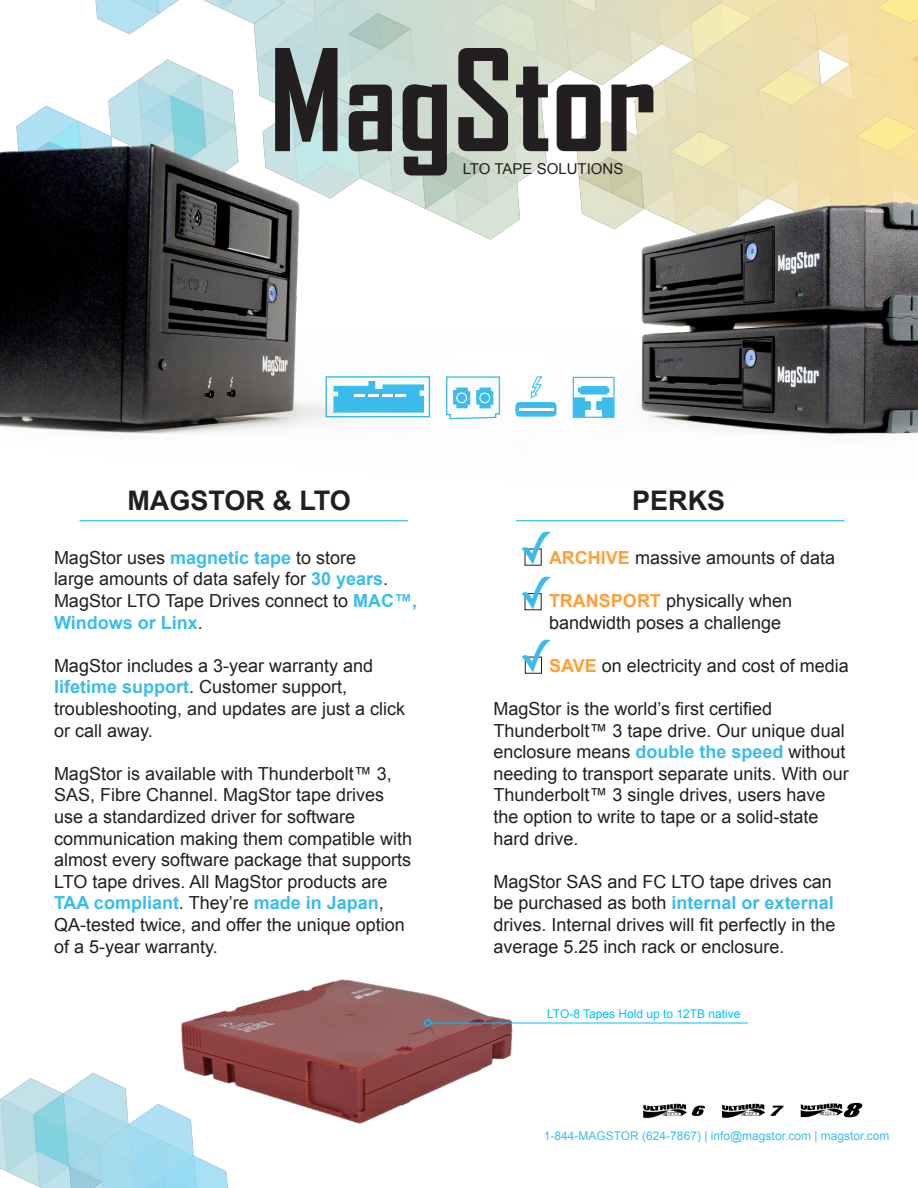
<style>
.page{position:relative;width:918px;height:1188px;background:#fff}
.page>*{position:absolute;margin:0;border:0;box-sizing:border-box;transform-origin:0 0}
.t1{font:700 135px "Agency FB";color:#231f20}
.t2{font:45px "Lucida Grande";color:#3abceb}
.t3{font:700 27px "Arial";color:#231f20}
.t4{font:18px/21.6px "Arial";color:#231f20}
.t5{font:15px "Arial";color:#231f20}
.t6{font:12px "Arial";color:#3cbded}
.t7{font:12px "Arial";color:#00bffe}
.s1{font-weight:700;color:#3abced}
.s2{font-weight:700;color:#ff9f36}
</style>
<div class="page">
<img style="left:22px;top:0;width:896px;height:122px">
<img style="left:0;top:1073px;width:228px;height:115px">
<img style="left:0;top:122px;width:918px;height:313px">
<div style="left:296px;top:326px;width:346px;height:91px;background:#fff"></div>
<hr style="left:80px;top:521px;width:328px;height:1px;background:#00aeef">
<hr style="left:517px;top:521px;width:327px;height:1px;background:#00aeef">
<img style="left:165px;top:979px;width:359px;height:155px">
<div style="left:525px;top:657px;width:17px;height:17px;border:1px solid #231f20"></div>
<img style="left:643px;top:1102px;width:220px;height:17px">
<hr style="left:431px;top:1023px;width:317px;height:1px;background:#00bffe">
<div style="left:424px;top:1019px;width:7px;height:8px;border:2px solid #00bffe;border-radius:50%"></div>
<svg style="left:321px;top:376px;width:113px;height:44px"></svg>
<svg style="left:441px;top:376px;width:65px;height:44px"></svg>
<svg style="left:479px;top:392px;width:12px;height:12px"></svg>
<div style="left:479px;top:392px;width:12px;height:12px;border:1px solid #3cbcec;border-radius:50%"></div>
<div style="left:481px;top:394px;width:8px;height:8px;background:#3cbcec;border-radius:50%"></div>
<div style="left:515px;top:402px;width:42px;height:15px;background:#3cbcec;border-radius:4px"></div>
<svg style="left:530px;top:376px;width:13px;height:23px"></svg>
<hr style="left:519px;top:408px;width:34px;height:2px;background:#fff">
<div style="left:573px;top:377px;width:42px;height:41px;border:1px solid #3cbcec"></div>
<svg style="left:573px;top:386px;width:41px;height:31px"></svg>
<p class="t1" style="left:269px;top:17px;width:389px">MagStor</p>
<p class="t5" style="left:463px;top:158px;width:162px">LTO TAPE SOLUTIONS</p>
<p class="t3" style="left:127px;top:482px;width:225px">MAGSTOR &amp; LTO</p>
<p class="t4" style="left:54px;top:547px;width:365px">MagStor uses <span class="s1">magnetic tape</span> to store<br>large amounts of data safely for <span class="s1">30 years</span>.<br>MagStor LTO Tape Drives connect to <span class="s1">MAC™, Windows or Linx</span>.</p>
<p class="t4" style="left:54px;top:655px;width:353px">MagStor includes a 3-year warranty and <span class="s1">lifetime support</span>. Customer support, troubleshooting, and updates are just a click or call away.</p>
<p class="t4" style="left:54px;top:763px;width:339px">MagStor is available with Thunderbolt™ 3,</p>
<p class="t4" style="left:54px;top:784px;width:360px">SAS, Fibre Channel. MagStor tape drives use a standardized driver for software communication making them compatible with almost every software package that supports LTO tape drives. All MagStor products are <span class="s1">TAA compliant</span>. They’re <span class="s1">made in Japan</span>, QA-tested twice, and offer the unique option of a 5-year warranty.</p>
<p class="t3" style="left:632px;top:482px;width:95px">PERKS</p>
<p class="t2" style="left:519px;top:522px;width:36px">✓</p>
<p class="t2" style="left:519px;top:567px;width:36px">✓</p>
<p class="t2" style="left:519px;top:630px;width:36px">✓</p>
<p class="t4" style="left:549px;top:547px;width:288px"><span class="s2">ARCHIVE</span> massive amounts of data</p>
<p class="t4" style="left:549px;top:590px;width:245px"><span class="s2">TRANSPORT</span> physically when bandwidth poses a challenge</p>
<p class="t4" style="left:549px;top:655px;width:301px"><span class="s2">SAVE</span> on electricity and cost of media</p>
<p class="t4" style="left:494px;top:698px;width:357px">MagStor is the world’s first certified Thunderbolt™ 3 tape drive. Our unique dual enclosure means <span class="s1">double the speed</span> without needing to transport separate units. With our Thunderbolt™ 3 single drives, users have the option to write to tape or a solid-state hard drive.</p>
<p class="t4" style="left:494px;top:871px;width:344px">MagStor SAS and FC LTO tape drives can be purchased as both <span class="s1">internal or external </span>drives. Internal drives will fit perfectly in the average 5.25 inch rack or enclosure.</p>
<p class="t7" style="left:547px;top:1006px;width:195px">LTO-8 Tapes Hold up to 12TB native</p>
<p class="t6" style="left:544px;top:1128px;width:347px">1-844-MAGSTOR (624-7867) | info@magstor.com | magstor.com</p>
</div>
